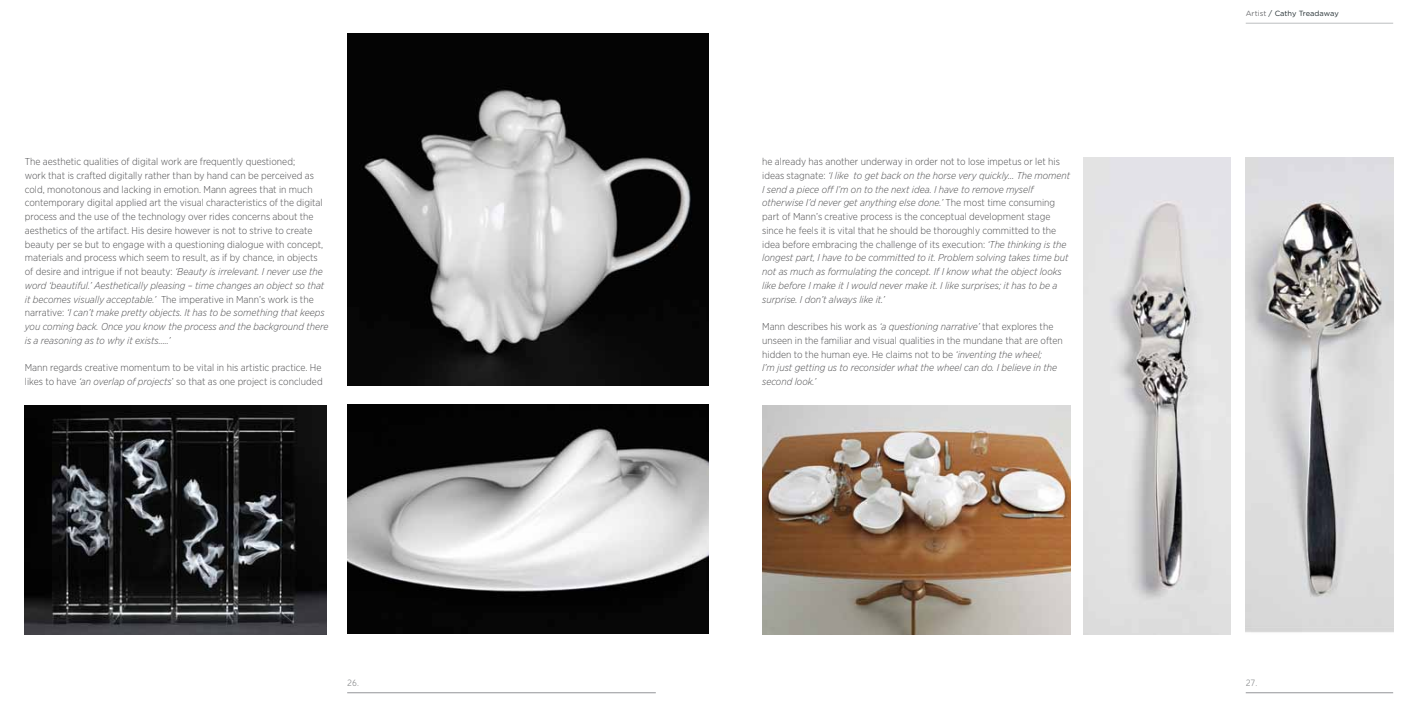
<style>
.page{position:relative;width:1418px;height:709px;background:#fff}
.page>*{position:absolute;margin:0;border:0;box-sizing:border-box;transform-origin:0 0}
.t1{font:300 10px/13.8px "Gotham Narrow";color:#4d4d4f}
.t2{font:italic 300 10px/13.8px "Gotham Narrow";color:#4d4d4f}
.t3{font:300 8.75px "Chevin";color:#8a8c8e}
.t4{font:7.5px "Gotham Rounded";letter-spacing:-.005em;color:#212c30}
.s1{font-style:italic}
.s2{font-style:normal}
.s3{color:#6d6e71}
</style>
<div class="page">
<hr style="left:1245px;top:692px;width:148px;height:1px;background:#939598">
<hr style="left:1245px;top:23px;width:148px;height:1px;background:#bcbec0">
<hr style="left:347px;top:692px;width:309px;height:1px;background:#939598">
<img style="left:347px;top:33px;width:362px;height:352px">
<img style="left:347px;top:404px;width:362px;height:229px">
<img style="left:1245px;top:157px;width:148px;height:476px">
<img style="left:1083px;top:157px;width:147px;height:477px">
<img style="left:762px;top:405px;width:308px;height:229px">
<img style="left:25px;top:405px;width:301px;height:229px">
<p class="t1" style="left:25px;top:154px;width:305px">The aesthetic qualities of digital work are frequently questioned;<br>work that is crafted digitally rather than by hand can be perceived as cold, monotonous and lacking in emotion. Mann agrees that in much contemporary digital applied art the visual characteristics of the digital process and the use of the technology over rides concerns about the aesthetics of the artifact. His desire however is not to strive to create beauty per se but to engage with a questioning dialogue with concept, materials and process which seem to result, as if by chance, in objects of desire and intrigue if not beauty: <span class="s1">‘Beauty is irrelevant. I never use the word ‘beautiful.’ Aesthetically pleasing – time changes an object so that it becomes visually acceptable.’</span> The imperative in Mann’s work is the narrative: <span class="s1">‘I can’t make pretty objects. It has to be something that keeps you coming back. Once you know the process and the background there is a reasoning as to why it exists…..’</span></p>
<p class="t1" style="left:25px;top:361px;width:299px">Mann regards creative momentum to be vital in his artistic practice. He likes to have <span class="s1">‘an overlap of projects</span>’ so that as one project is concluded</p>
<p class="t3" style="left:347px;top:676px;width:13px">26.</p>
<p class="t2" style="left:762px;top:154px;width:309px"><span class="s2">he already has another underway in order not to lose impetus or let his ideas stagnate:</span> ‘I like to get back on the horse very quickly… The moment I send a piece off I’m on to the next idea. I have to remove myself otherwise I’d never get anything else done.’ <span class="s2">The most time consuming part of Mann’s creative process is the conceptual development stage since he feels it is vital that he should be thoroughly committed to the idea before embracing the challenge of its execution:</span> ‘The thinking is the longest part, I have to be committed to it. Problem solving takes time but not as much as formulating the concept. If I know what the object looks like before I make it I would never make it. I like surprises; it has to be a surprise. I don’t always like it.’</p>
<p class="t1" style="left:762px;top:319px;width:302px">Mann describes his work as <span class="s1">‘a questioning narrative’</span> that explores the unseen in the familiar and visual qualities in the mundane that are often hidden to the human eye. He claims not to be <span class="s1">‘inventing the wheel;<br>I’m just getting us to reconsider what the wheel can do. I believe in the second look.’</span></p>
<p class="t4" style="left:1245px;top:8px;width:94px"><span class="s3">Artist</span> / Cathy Treadaway</p>
<p class="t3" style="left:1245px;top:676px;width:13px">27.</p>
</div>
